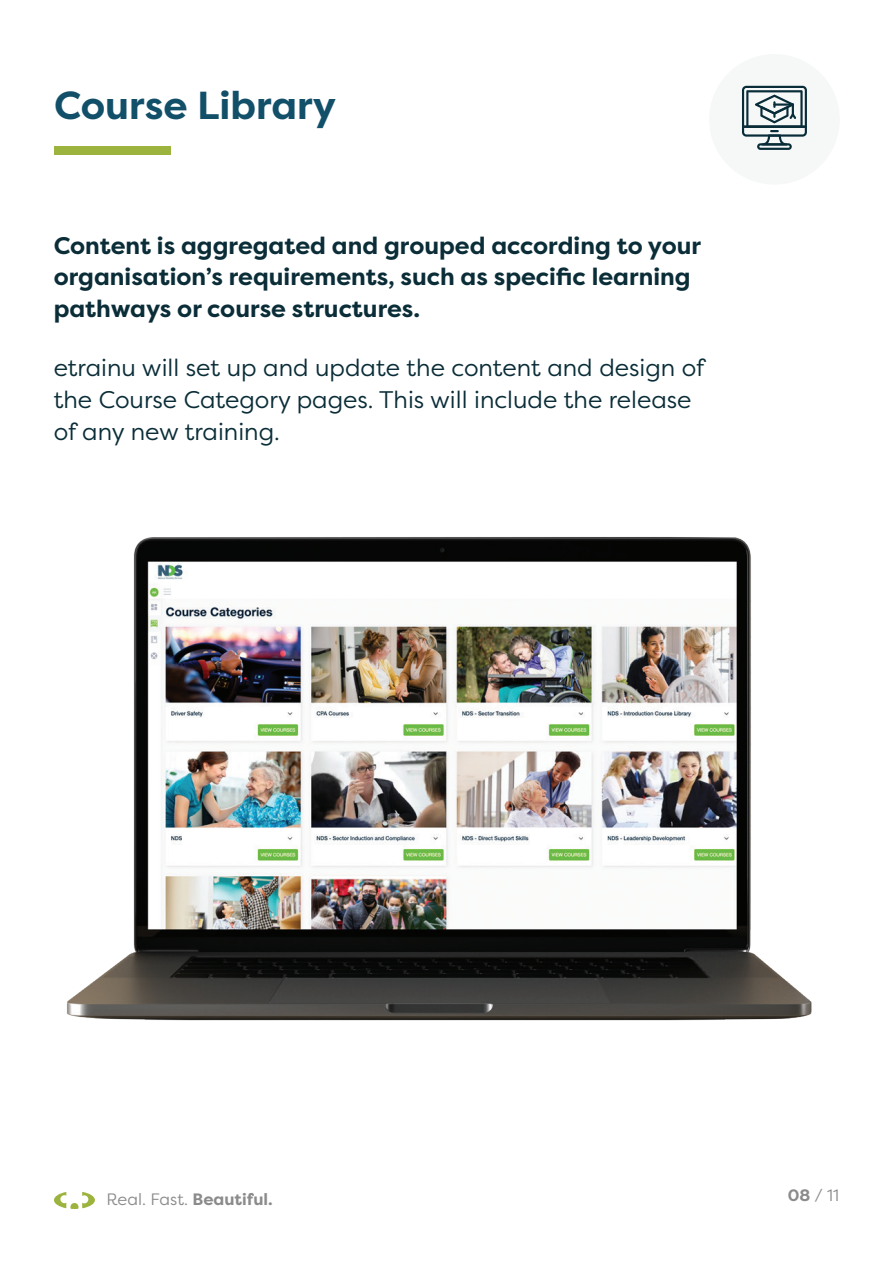
<style>
.page{position:relative;width:893px;height:1263px;background:#fff}
.page>*{position:absolute;margin:0;border:0;box-sizing:border-box;transform-origin:0 0}
.t1{font:700 39px "Filson Pro";color:#124f69}
.t2{font:700 24px/31.8px "Filson Pro";color:#0a2d38}
.t3{font:24px/31.8px "Filson Pro";color:#0a2d38}
.t4{font:16.5px "Filson Pro";color:#8c8b8b}
.s1{font-weight:700}
</style>
<div class="page">
<div style="left:709px;top:54px;width:131px;height:131px;background:#f6f8f8;border-radius:50%"></div>
<svg style="left:54px;top:1192px;width:41px;height:17px"></svg>
<svg style="left:742px;top:86px;width:65px;height:64px"></svg>
<div style="left:54px;top:146px;width:116px;height:9px;background:#9cb33d"></div>
<img style="left:67px;top:537px;width:745px;height:484px">
<h1 class="t1" style="left:54px;top:80px;width:284px">Course Library</h1>
<p class="t2" style="left:54px;top:230px;width:649px">Content is aggregated and grouped according to your organisation’s requirements, such as specific learning pathways or course structures.</p>
<p class="t3" style="left:54px;top:351px;width:652px">etrainu will set up and update the content and design of the Course Category pages. This will include the release of any new training.</p>
<p class="t4" style="left:106px;top:1188px;width:168px">Real. Fast. <span class="s1">Beautiful.</span></p>
<p class="t4" style="left:788px;top:1184px;width:53px"><span class="s1">08</span> / 11</p>
</div>
